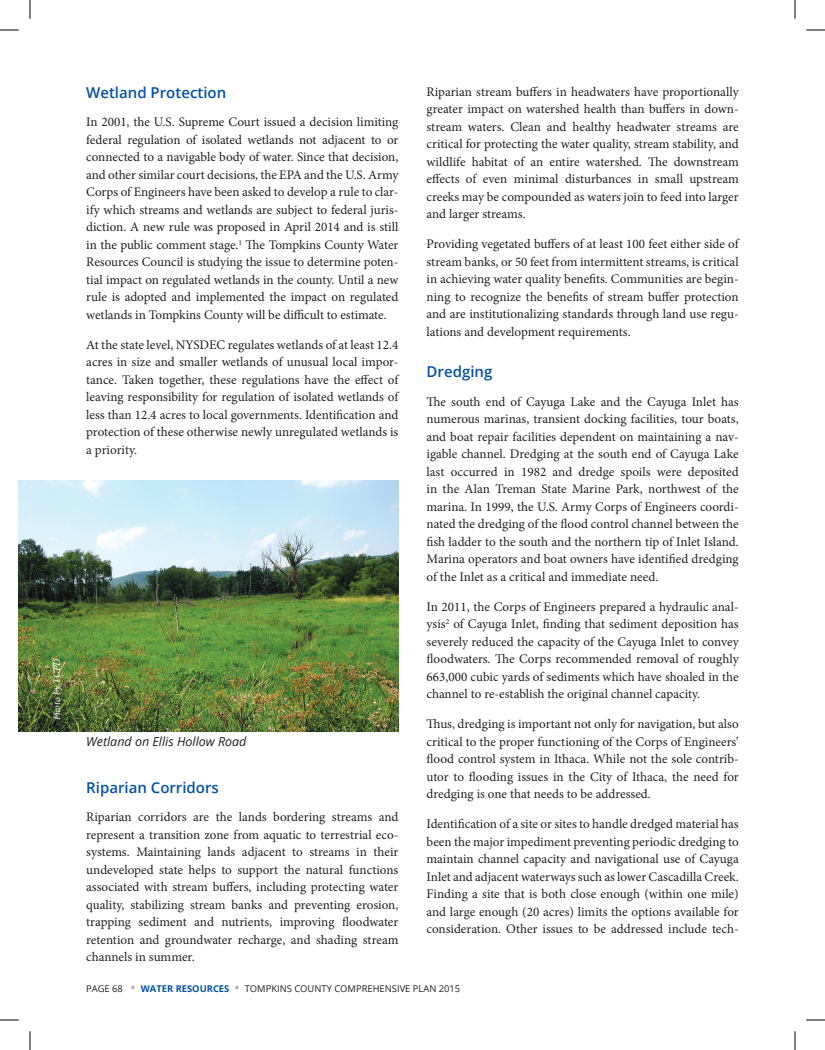
<style>
.page{position:relative;width:825px;height:1050px;background:#fff}
.page>*{position:absolute;margin:0;border:0;box-sizing:border-box;transform-origin:0 0}
.Heading_2--TB{font:600 15px "Open Sans";color:#0551a4}
.BODY_COPY-TB{font:13.12px/17.5px "Minion Pro";letter-spacing:-.005em;color:#231f20;text-align:justify}
.Callout-new-TB{font:italic 12.5px "Open Sans";color:#231f20}
.BODY_COPY-TB-2{font:italic 10px "Minion Pro";color:#fff}
.FOOTER--tb{font:9.38px "Open Sans";color:#231f20}
.s1{font-size:15px;color:#b2b3b7}
.s2{font-weight:700;color:#0551a4}
</style>
<div class="page">
<img style="left:19px;top:480px;width:379px;height:251px">
<svg style="left:0;top:29px;width:19px;height:2px"></svg>
<svg style="left:806px;top:29px;width:19px;height:2px"></svg>
<svg style="left:0;top:1019px;width:19px;height:2px"></svg>
<svg style="left:806px;top:1019px;width:19px;height:2px"></svg>
<svg style="left:29px;top:0;width:2px;height:19px"></svg>
<svg style="left:29px;top:1031px;width:2px;height:19px"></svg>
<svg style="left:794px;top:0;width:2px;height:19px"></svg>
<svg style="left:794px;top:1031px;width:2px;height:19px"></svg>
<p class="BODY_COPY-TB-2" style="left:50px;top:720px;width:63px;rotate:-90deg">Photo by TCPD</p>
<p class="Heading_2--TB" style="left:86px;top:82px;width:141px">Wetland Protection</p>
<p class="BODY_COPY-TB" style="left:86px;top:114px;width:314px">In 2001, the U.S. Supreme Court issued a decision limiting federal regulation of isolated wetlands not adjacent to or connected to a navigable body of water. Since that decision, and other similar court decisions, the EPA and the U.S. Army Corps of Engineers have been asked to develop a rule to clar&shy;ify which streams and wetlands are subject to federal juris&shy;diction. A new rule was proposed in April 2014 and is still in the public comment stage.<sup>1</sup> The Tompkins County Water Resources Council is studying the issue to determine poten&shy;tial impact on regulated wetlands in the county. Until a new rule is adopted and implemented the impact on regulated wetlands in Tompkins County will be difficult to estimate.</p>
<p class="BODY_COPY-TB" style="left:86px;top:336px;width:314px">At the state level, NYSDEC regulates wetlands of at least 12.4 acres in size and smaller wetlands of unusual local impor&shy;tance. Taken together, these regulations have the effect of leaving responsibility for regulation of isolated wetlands of less than 12.4 acres to local governments. Identification and protection of these otherwise newly unregulated wetlands is a priority.</p>
<p class="Callout-new-TB" style="left:86px;top:733px;width:162px">Wetland on Ellis Hollow Road</p>
<p class="Heading_2--TB" style="left:86px;top:777px;width:134px">Riparian Corridors</p>
<p class="BODY_COPY-TB" style="left:86px;top:809px;width:314px">Riparian corridors are the lands bordering streams and represent a transition zone from aquatic to terrestrial eco&shy;systems. Maintaining lands adjacent to streams in their undeveloped state helps to support the natural functions associated with stream buffers, including protecting water quality, stabilizing stream banks and preventing erosion, trapping sediment and nutrients, improving floodwater retention and groundwater recharge, and shading stream channels in summer.</p>
<p class="BODY_COPY-TB" style="left:427px;top:83px;width:314px">Riparian stream buffers in headwaters have proportionally greater impact on watershed health than buffers in down&shy;stream waters. Clean and healthy headwater streams are critical for protecting the water quality, stream stability, and wildlife habitat of an entire watershed. The downstream effects of even minimal disturbances in small upstream creeks may be compounded as waters join to feed into larger and larger streams.</p>
<p class="BODY_COPY-TB" style="left:427px;top:235px;width:314px">Providing vegetated buffers of at least 100 feet either side of stream banks, or 50 feet from intermittent streams, is critical in achieving water quality benefits. Communities are begin&shy;ning to recognize the benefits of stream buffer protection and are institutionalizing standards through land use regu&shy;lations and development requirements.</p>
<p class="Heading_2--TB" style="left:427px;top:361px;width:67px">Dredging</p>
<p class="BODY_COPY-TB" style="left:427px;top:393px;width:314px">The south end of Cayuga Lake and the Cayuga Inlet has numerous marinas, transient docking facilities, tour boats, and boat repair facilities dependent on maintaining a nav&shy;igable channel. Dredging at the south end of Cayuga Lake last occurred in 1982 and dredge spoils were deposited in the Alan Treman State Marine Park, northwest of the marina. In 1999, the U.S. Army Corps of Engineers coordi&shy;nated the dredging of the flood control channel between the fish ladder to the south and the northern tip of Inlet Island.<br>Marina operators and boat owners have identified dredging of the Inlet as a critical and immediate need.</p>
<p class="BODY_COPY-TB" style="left:427px;top:598px;width:314px">In 2011, the Corps of Engineers prepared a hydraulic anal&shy;ysis<sup>2</sup> of Cayuga Inlet, finding that sediment deposition has severely reduced the capacity of the Cayuga Inlet to convey floodwaters. The Corps recommended removal of roughly 663,000 cubic yards of sediments which have shoaled in the channel to re-establish the original channel capacity.</p>
<p class="BODY_COPY-TB" style="left:427px;top:715px;width:314px">Thus, dredging is important not only for navigation, but also critical to the proper functioning of the Corps of Engineers’ flood control system in Ithaca. While not the sole contrib&shy;utor to flooding issues in the City of Ithaca, the need for dredging is one that needs to be addressed.</p>
<p class="BODY_COPY-TB" style="left:427px;top:815px;width:314px">Identification of a site or sites to handle dredged material has been the major impediment preventing periodic dredging to maintain channel capacity and navigational use of Cayuga Inlet and adjacent waterways such as lower Cascadilla Creek.<br>Finding a site that is both close enough (within one mile) and large enough (20 acres) limits the options available for consideration. Other issues to be addressed include tech-</p>
<p class="FOOTER--tb" style="left:86px;top:982px;width:376px">PAGE 68 <span class="s1">•</span> <span class="s2">WATER RESOURCES</span> <span class="s1">•</span> TOMPKINS COUNTY COMPREHENSIVE PLAN 2015</p>
</div>
